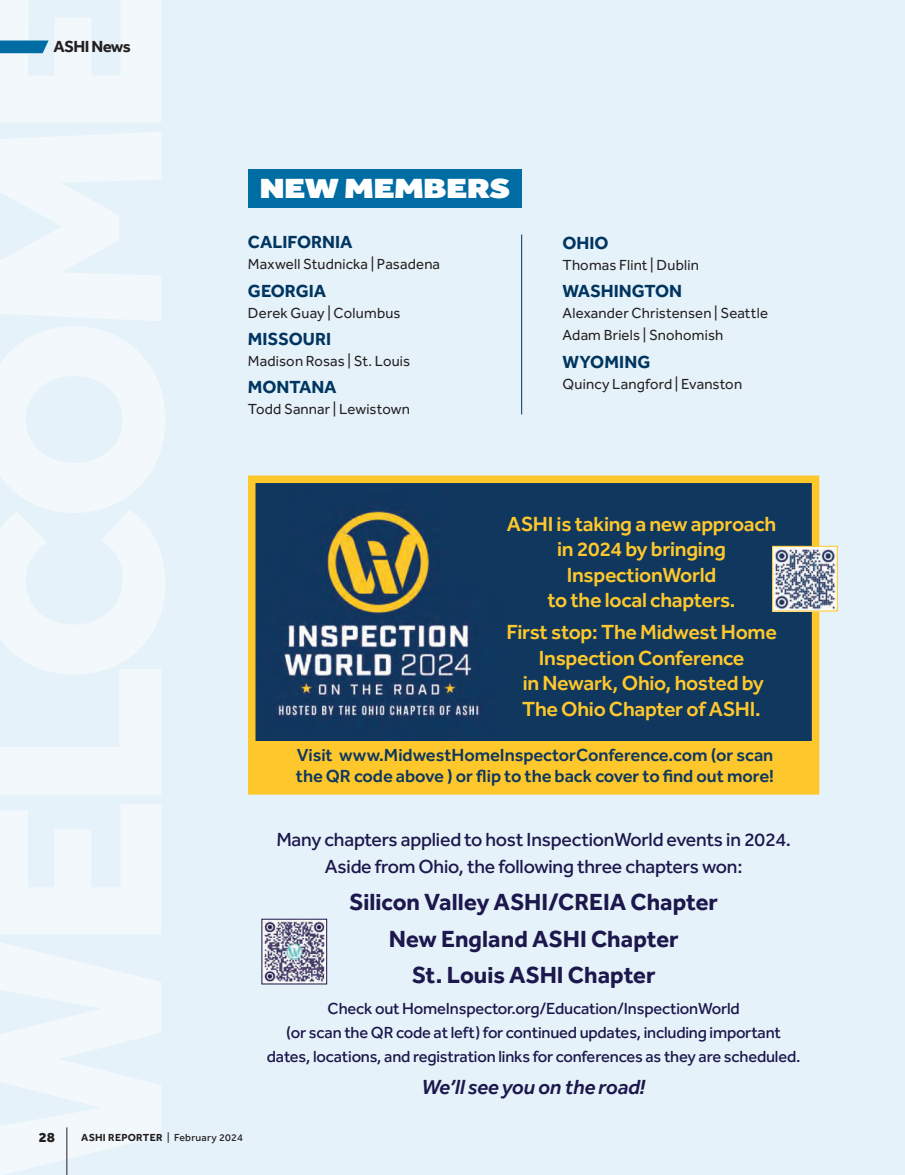
<style>
.page{position:relative;width:905px;height:1175px;background:#fff}
.page>*{position:absolute;margin:0;border:0;box-sizing:border-box;transform-origin:0 0}
.t1{font:900 28.5px "Effra CC";letter-spacing:-.01em;color:#fff;scale:1.24 1}
.t2{font:700 24px/36.8px "Effra CC";color:#1c174c;text-align:center}
.t3{font:600 21px/25.5px "Effra CC";letter-spacing:-.01em;color:#fec82c;text-align:center}
.t4{font:italic 600 21px "Effra CC";letter-spacing:-.01em;color:#1c174c}
.t5{font:500 19.5px/27px "Effra CC";letter-spacing:-.01em;color:#1c174c;text-align:center}
.t6{font:600 18px/21px "Effra CC";color:#10375e}
.t7{font:700 18px "Effra CC";color:#003560}
.t8{font:500 16.5px/24px "Effra CC";letter-spacing:-.01em;color:#1c174c;text-align:center}
.t9{font:700 16.5px "Effra CC";letter-spacing:-.03em;color:#231f20}
.t10{font:15px/22.5px "Effra CC";letter-spacing:.01em;color:#231f20}
.t11{font:800 14.25px "Effra CC";color:#231f20}
.t12{font:500 10.5px "Effra CC";letter-spacing:.025em;color:#231f20}
.s1{font-weight:700}
</style>
<div class="page">
<div style="left:0;top:0;width:904px;height:1174px;background:#e6f2f9"></div>
<svg style="left:0;top:0;width:165px;height:1174px;fill:#f2f8fb"></svg>
<div style="left:248px;top:169px;width:274px;height:38px;background:#006ca4"></div>
<hr style="left:521px;top:234px;width:1px;height:180px;background:#003560">
<svg style="left:0;top:40px;width:49px;height:13px"></svg>
<div style="left:252px;top:479px;width:563px;height:312px;background:#10375e"></div>
<img style="left:276px;top:510px;width:206px;height:208px">
<div style="left:248px;top:475px;width:571px;height:319px;border:8px solid #fec82b"></div>
<img style="left:774px;top:548px;width:61px;height:61px">
<div style="left:772px;top:546px;width:65px;height:65px;border:1px solid #fec82c"></div>
<div style="left:255px;top:741px;width:559px;height:48px;background:#fec82c"></div>
<svg style="left:261px;top:918px;width:66px;height:67px;background:#9d9db0"></svg>
<hr style="left:67px;top:1127px;width:1px;height:47px;background:#231f20">
<p class="t9" style="left:53px;top:35px;width:79px">ASHI News</p>
<h1 class="t1" style="left:259px;top:171px;width:204px">NEW MEMBERS</h1>
<p class="t7" style="left:248px;top:231px;width:106px">CALIFORNIA</p>
<p class="t10" style="left:248px;top:255px;width:193px">Maxwell Studnicka | Pasadena</p>
<p class="t7" style="left:248px;top:279px;width:80px">GEORGIA</p>
<p class="t10" style="left:248px;top:303px;width:154px">Derek Guay | Columbus</p>
<p class="t7" style="left:248px;top:327px;width:85px">MISSOURI</p>
<p class="t10" style="left:248px;top:351px;width:164px">Madison Rosas | St. Louis</p>
<p class="t7" style="left:248px;top:375px;width:90px">MONTANA</p>
<p class="t10" style="left:248px;top:400px;width:163px">Todd Sannar | Lewistown</p>
<p class="t7" style="left:562px;top:231px;width:48px">OHIO</p>
<p class="t10" style="left:562px;top:255px;width:138px">Thomas Flint | Dublin</p>
<p class="t7" style="left:562px;top:279px;width:121px">WASHINGTON</p>
<p class="t10" style="left:562px;top:303px;width:207px">Alexander Christensen | Seattle<br>Adam Briels | Snohomish</p>
<p class="t7" style="left:562px;top:350px;width:89px">WYOMING</p>
<p class="t10" style="left:562px;top:374px;width:181px">Quincy Langford | Evanston</p>
<p class="t3" style="left:507px;top:513px;width:271px">ASHI is taking a new approach in 2024 by bringing<br>InspectionWorld<br>to the local chapters.</p>
<p class="t3" style="left:506px;top:621px;width:272px">First stop: The Midwest Home<br>Inspection Conference<br>in Newark, Ohio, hosted by<br>The Ohio Chapter of ASHI.</p>
<p class="t6" style="left:296px;top:745px;width:479px">Visit www.MidwestHomeInspectorConference.com (or scan the QR code above ) or flip to the back cover to find out more!</p>
<p class="t5" style="left:276px;top:828px;width:516px">Many chapters applied to host InspectionWorld events in 2024.<br>Aside from Ohio, the following three chapters won:</p>
<h2 class="t2" style="left:349px;top:885px;width:370px">Silicon Valley ASHI/CREIA Chapter<br>New England ASHI Chapter<br>St. Louis ASHI Chapter</h2>
<p class="t8" style="left:267px;top:998px;width:535px">Check out HomeInspector.org/Education/InspectionWorld<br>(or scan the QR code at left) for continued updates, including important dates, locations, and registration links for conferences as they are scheduled.</p>
<p class="t4" style="left:422px;top:1073px;width:225px">We’ll see you on the road!</p>
<p class="t11" style="left:39px;top:1127px;width:18px">28</p>
<p class="t12" style="left:81px;top:1131px;width:163px"><span class="s1">ASHI REPORTER</span> | February 2024</p>
</div>
